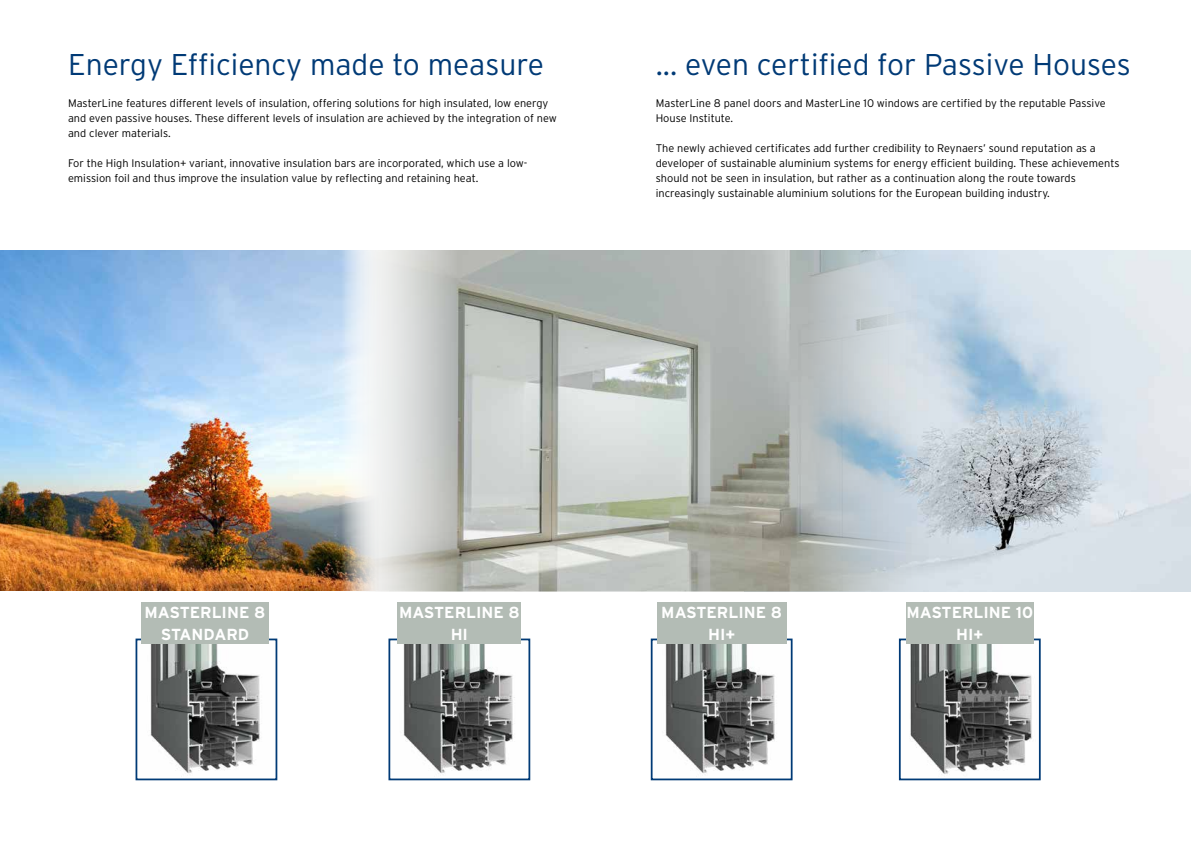
<style>
.page{position:relative;width:1191px;height:842px;background:#fff}
.page>*{position:absolute;margin:0;border:0;box-sizing:border-box;transform-origin:0 0}
.t1{font:300 30px "Interstate Rey";color:#003a76}
.t2{font:700 16px/22.2px "Interstate Rey";color:#fff;text-align:center}
.t3{font:300 11px/15px "Interstate Rey";color:#000}
</style>
<div class="page">
<img style="left:935px;top:251px;width:256px;height:340px">
<img style="left:141px;top:643px;width:128px;height:131px">
<div style="left:136px;top:638px;width:141px;height:142px;border:2px solid #003a76"></div>
<img style="left:397px;top:641px;width:124px;height:133px">
<div style="left:388px;top:638px;width:142px;height:142px;border:2px solid #003a76"></div>
<img style="left:657px;top:641px;width:130px;height:133px">
<div style="left:651px;top:638px;width:141px;height:142px;border:2px solid #003a76"></div>
<div style="left:657px;top:602px;width:129px;height:41px;background:#b3bcb5"></div>
<div style="left:398px;top:602px;width:123px;height:41px;background:#b3bcb5"></div>
<div style="left:141px;top:602px;width:128px;height:41px;background:#b3bcb5"></div>
<img style="left:906px;top:641px;width:128px;height:133px">
<div style="left:899px;top:638px;width:141px;height:142px;border:2px solid #003a76"></div>
<div style="left:906px;top:602px;width:127px;height:41px;background:#b3bcb5"></div>
<img style="left:383px;top:251px;width:552px;height:340px">
<img style="left:0;top:251px;width:383px;height:340px">
<h1 class="t1" style="left:68px;top:46px;width:477px">Energy Efficiency made to measure</h1>
<p class="t3" style="left:68px;top:96px;width:490px">MasterLine features different levels of insulation, offering solutions for high insulated, low energy and even passive houses. These different levels of insulation are achieved by the integration of new and clever materials.</p>
<p class="t3" style="left:68px;top:156px;width:461px">For the High Insulation+ variant, innovative insulation bars are incorporated, which use a low&shy;emission foil and thus improve the insulation value by reflecting and retaining heat.</p>
<h1 class="t1" style="left:656px;top:46px;width:476px">... even certified for Passive Houses</h1>
<p class="t3" style="left:656px;top:96px;width:451px">MasterLine 8 panel doors and MasterLine 10 windows are certified by the reputable Passive<br>House Institute.</p>
<p class="t3" style="left:656px;top:141px;width:465px">The newly achieved certificates add further credibility to Reynaers’ sound reputation as a developer of sustainable aluminium systems for energy efficient building. These achievements should not be seen in insulation, but rather as a continuation along the route towards increasingly sustainable aluminium solutions for the European building industry.</p>
<h2 class="t2" style="left:145px;top:601px;width:122px">MASTERLINE 8<br>STANDARD</h2>
<h2 class="t2" style="left:906px;top:601px;width:128px">MASTERLINE 10<br>HI+</h2>
<h2 class="t2" style="left:399px;top:601px;width:122px">MASTERLINE 8<br>HI</h2>
<h2 class="t2" style="left:661px;top:601px;width:122px">MASTERLINE 8<br>HI+</h2>
</div>
